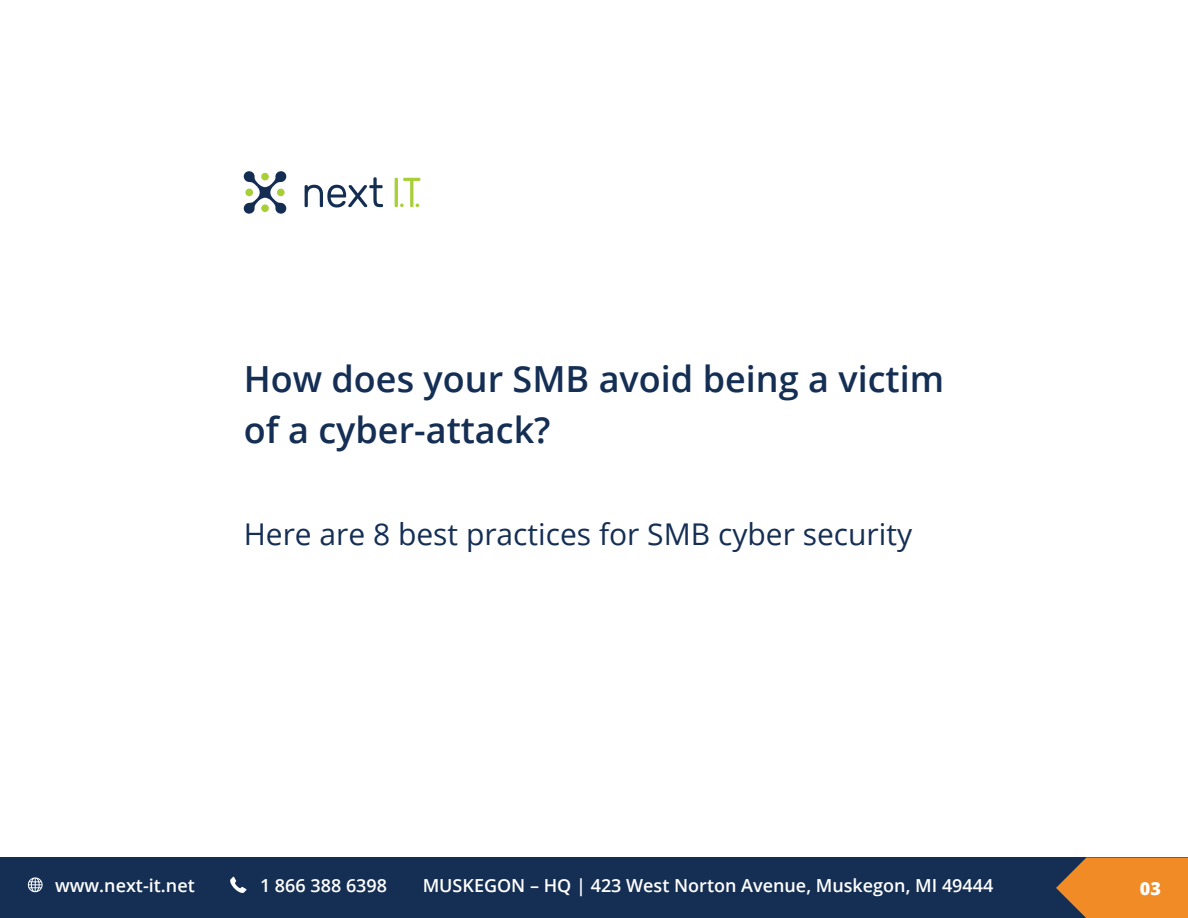
<style>
.page{position:relative;width:1188px;height:918px;background:#fff}
.page>*{position:absolute;margin:0;border:0;box-sizing:border-box;transform-origin:0 0}
.t1{font:600 36px/51px "Open Sans";color:#152f54}
.t2{font:30px "Open Sans";color:#152f54}
.t3{font:600 18px "Open Sans";color:#fff}
.t4{font:800 18px "Open Sans";color:#fff}
</style>
<div class="page">
<div style="left:0;top:858px;width:1188px;height:60px;background:#152f54"></div>
<svg style="left:1056px;top:858px;width:132px;height:60px;background:#d7802b"></svg>
<svg style="left:28px;top:877px;width:15px;height:15px"></svg>
<svg style="left:230px;top:877px;width:16px;height:16px"></svg>
<svg style="left:243px;top:171px;width:44px;height:43px"></svg>
<svg style="left:305px;top:177px;width:78px;height:31px"></svg>
<hr style="left:395px;top:178px;width:3px;height:29px;background:#a9cf38">
<svg style="left:400px;top:178px;width:20px;height:29px"></svg>
<p class="t1" style="left:244px;top:353px;width:702px">How does your SMB avoid being a victim of a cyber-attack?</p>
<p class="t2" style="left:244px;top:514px;width:670px">Here are 8 best practices for SMB cyber security</p>
<p class="t3" style="left:55px;top:873px;width:141px">www.next-it.net</p>
<p class="t3" style="left:260px;top:873px;width:129px">1 866 388 6398</p>
<p class="t3" style="left:423px;top:873px;width:572px">MUSKEGON – HQ | 423 West Norton Avenue, Muskegon, MI 49444</p>
<p class="t4" style="left:1140px;top:875px;width:23px">03</p>
</div>
